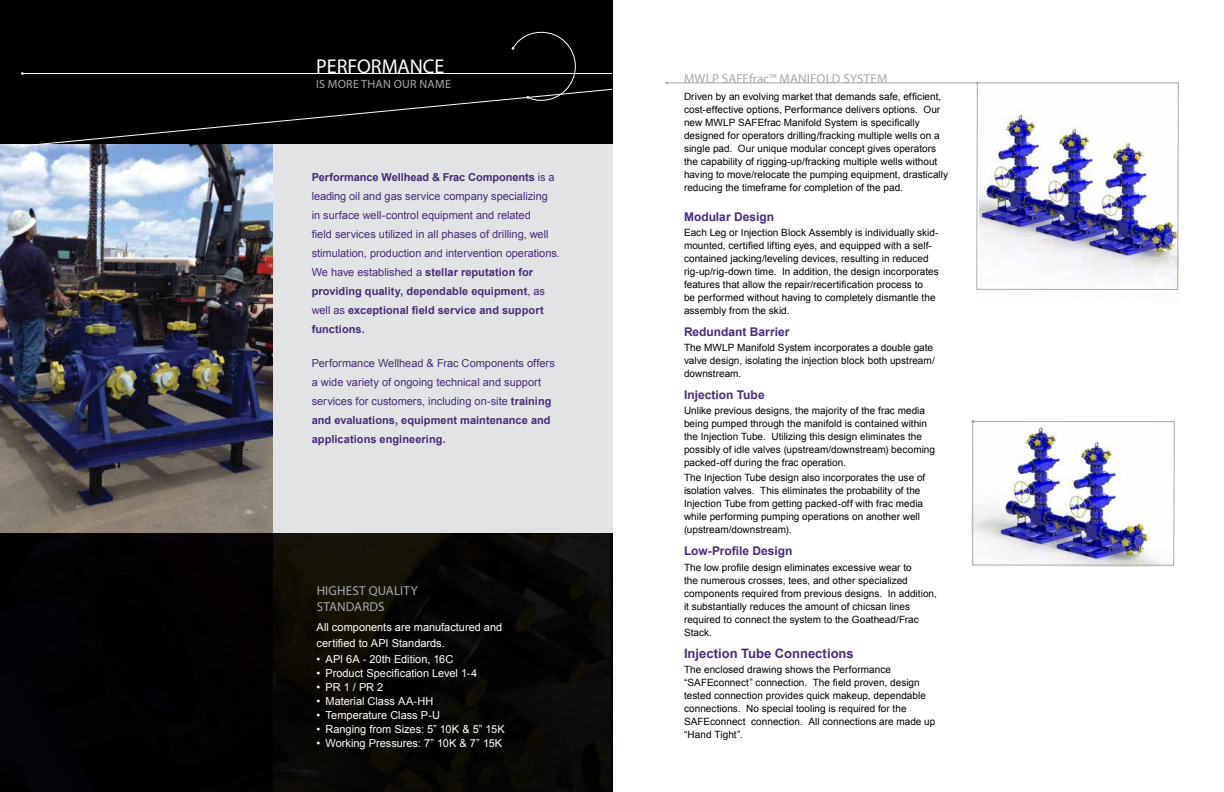
<style>
.page{position:relative;width:1224px;height:792px;background:#fff}
.page>*{position:absolute;margin:0;border:0;box-sizing:border-box;transform-origin:0 0}
.t1{font:20px "Myriad Pro";color:#fff}
.t2{font:13px/16px "Myriad Pro";letter-spacing:.01em;color:#a7a9ac}
.t3{font:700 13px "Arial";color:#472b7a}
.t4{font:700 12px "Arial";color:#472b7a}
.t5{font:12px "Myriad Pro";letter-spacing:.02em;color:#a7a9ac}
.t6{font:11px/19px "Arial";color:#472b7a}
.t7{font:11px/16px "Arial";color:#fff}
.t8{font:10px/13px "Arial";letter-spacing:.005em;color:#000}
.s1{font-weight:700}
</style>
<div class="page">
<svg style="left:273px;top:0;width:339px;height:792px;background:#080704"></svg>
<div style="left:0;top:0;width:273px;height:792px;background:#030102"></div>
<div style="left:0;top:144px;width:612px;height:389px;background:#e2e3e4"></div>
<img style="left:0;top:144px;width:273px;height:389px">
<div style="left:21px;top:32px;width:592px;height:115px;background:#000"></div>
<img style="left:971px;top:420px;width:204px;height:146px">
<svg style="left:666px;top:82px;width:513px;height:208px"></svg>
<h1 class="t1" style="left:316px;top:54px;width:130px">PERFORMANCE</h1>
<p class="t5" style="left:316px;top:76px;width:136px">IS MORE THAN OUR NAME</p>
<p class="t6" style="left:312px;top:168px;width:250px"><span class="s1">Performance Wellhead &amp; Frac Components</span> is a leading oil and gas service company specializing<br>in surface well-control equipment and related<br>field services utilized in all phases of drilling, well stimulation, production and intervention operations.<br>We have established a <span class="s1">stellar reputation for providing quality, dependable equipment</span>, as well as <span class="s1">exceptional field service and support functions.</span></p>
<p class="t6" style="left:312px;top:354px;width:245px">Performance Wellhead &amp; Frac Components offers a wide variety of ongoing technical and support services for customers, including on-site <span class="s1">training and evaluations, equipment maintenance and applications engineering.</span></p>
<h2 class="t2" style="left:317px;top:582px;width:103px">HIGHEST QUALITY<br>STANDARDS</h2>
<p class="t7" style="left:317px;top:620px;width:187px">All components are manufactured and certified to API Standards.</p>
<p class="t7" style="left:317px;top:652px;width:138px">• API 6A - 20th Edition, 16C</p>
<p class="t7" style="left:317px;top:666px;width:162px">• Product Specification Level 1-4</p>
<p class="t7" style="left:317px;top:680px;width:68px">• PR 1 / PR 2</p>
<p class="t7" style="left:317px;top:694px;width:118px">• Material Class AA-HH</p>
<p class="t7" style="left:317px;top:708px;width:125px">• Temperature Class P-U</p>
<p class="t7" style="left:317px;top:722px;width:190px">• Ranging from Sizes: 5” 10K &amp; 5” 15K</p>
<p class="t7" style="left:317px;top:736px;width:187px">• Working Pressures: 7” 10K &amp; 7” 15K</p>
<h2 class="t2" style="left:684px;top:70px;width:205px">MWLP SAFEfrac™ MANIFOLD SYSTEM</h2>
<p class="t8" style="left:684px;top:90px;width:266px">Driven by an evolving market that demands safe, efficient, cost-effective options, Performance delivers options. Our new MWLP SAFEfrac Manifold System is specifically designed for operators drilling/fracking multiple wells on a single pad. Our unique modular concept gives operators the capability of rigging-up/fracking multiple wells without having to move/relocate the pumping equipment, drastically reducing the timeframe for completion of the pad.</p>
<p class="t4" style="left:684px;top:209px;width:92px">Modular Design</p>
<p class="t8" style="left:684px;top:226px;width:256px">Each Leg or Injection Block Assembly is individually skid&shy;mounted, certified lifting eyes, and equipped with a self&shy;contained jacking/leveling devices, resulting in reduced rig-up/rig-down time. In addition, the design incorporates features that allow the repair/recertification process to<br>be performed without having to completely dismantle the assembly from the skid.</p>
<p class="t4" style="left:684px;top:324px;width:107px">Redundant Barrier</p>
<p class="t8" style="left:684px;top:341px;width:252px">The MWLP Manifold System incorporates a double gate valve design, isolating the injection block both upstream/ downstream.</p>
<p class="t4" style="left:684px;top:387px;width:82px">Injection Tube</p>
<p class="t8" style="left:684px;top:404px;width:253px">Unlike previous designs, the majority of the frac media being pumped through the manifold is contained within the Injection Tube. Utilizing this design eliminates the possibly of idle valves (upstream/downstream) becoming packed-off during the frac operation.</p>
<p class="t8" style="left:684px;top:472px;width:243px">The Injection Tube design also incorporates the use of isolation valves. This eliminates the probability of the Injection Tube from getting packed-off with frac media while performing pumping operations on another well (upstream/downstream).</p>
<p class="t4" style="left:684px;top:543px;width:110px">Low-Profile Design</p>
<p class="t8" style="left:684px;top:561px;width:254px">The low profile design eliminates excessive wear to<br>the numerous crosses, tees, and other specialized components required from previous designs. In addition, it substantially reduces the amount of chicsan lines required to connect the system to the Goathead/Frac Stack.</p>
<h2 class="t3" style="left:684px;top:644px;width:171px">Injection Tube Connections</h2>
<p class="t8" style="left:684px;top:663px;width:253px">The enclosed drawing shows the Performance “SAFEconnect” connection. The field proven, design tested connection provides quick makeup, dependable connections. No special tooling is required for the SAFEconnect connection. All connections are made up “Hand Tight”.</p>
</div>
